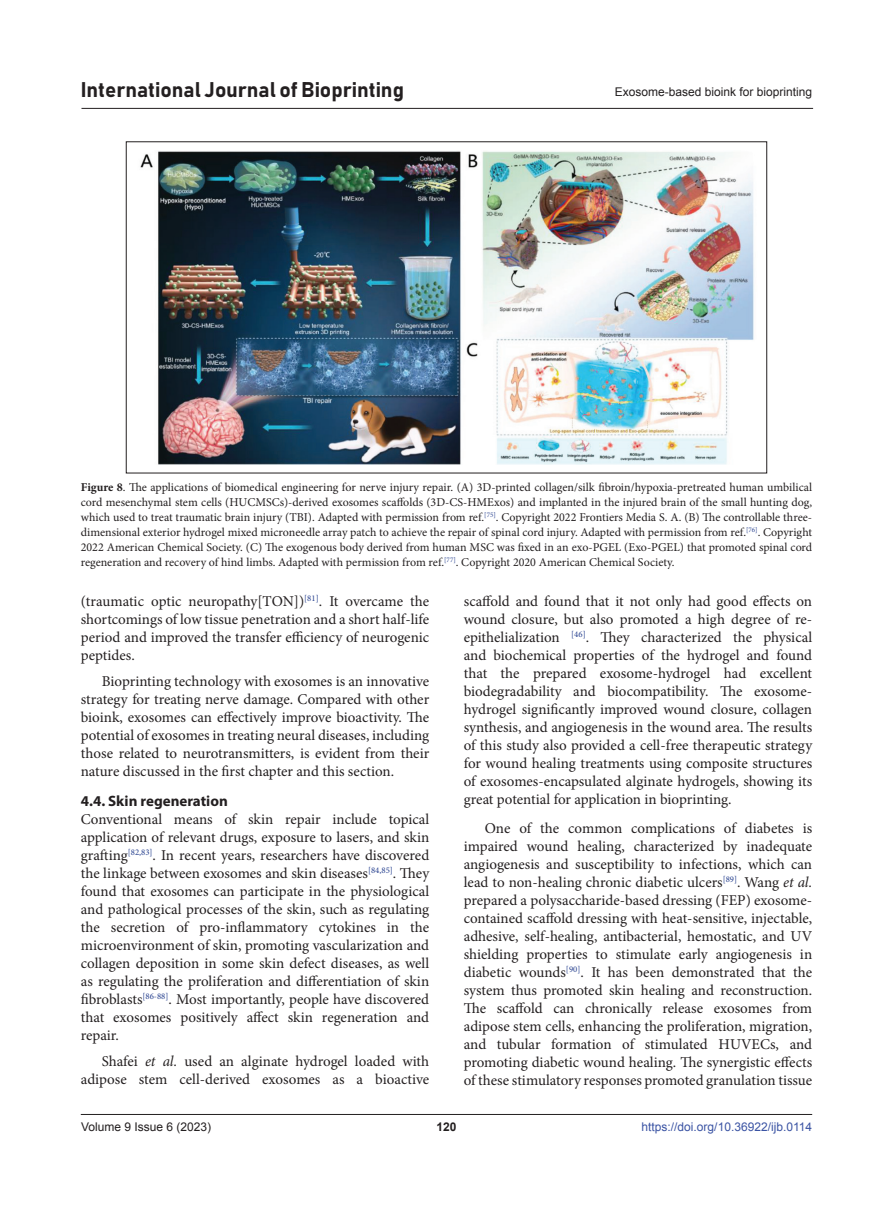
<style>
.page{position:relative;width:893px;height:1212px;background:#fff}
.page>*{position:absolute;margin:0;border:0;box-sizing:border-box;transform-origin:0 0}
.t1{font:21px "Bahnschrift";color:#231f20}
.body_text{font:15px/18px "Minion Pro";color:#231f20;text-align:justify}
.body_text_first{font:15px/18px "Minion Pro";color:#231f20;text-align:justify}
.Head2{font:700 15px "Myriad Pro";color:#231f20}
.figLends{font:12px/15px "Minion Pro";color:#231f20;text-align:justify}
.t2{font:12px "Arial";color:#231f20}
.t3{font:12px "Arial";color:#3a53a3}
.t4{font:700 12px "Arial";color:#231f20}
.s1{font-weight:700}
.s2{font-style:italic}
</style>
<div class="page">
<hr style="left:81px;top:1114px;width:731px;height:1px;background:#231f20">
<hr style="left:81px;top:108px;width:732px;height:1px;background:#231f20">
<img style="left:140px;top:151px;width:614px;height:313px">
<h1 class="t1" style="left:81px;top:77px;width:325px">International Journal of Bioprinting</h1>
<p class="t2" style="left:615px;top:84px;width:199px">Exosome-based bioink for bioprinting</p>
<p class="figLends" style="left:81px;top:480px;width:733px"><span class="s1">Figure 8</span>. The applications of biomedical engineering for nerve injury repair. (A) 3D-printed collagen/silk fibroin/hypoxia-pretreated human umbilical cord mesenchymal stem cells (HUCMSCs)-derived exosomes scaffolds (3D-CS-HMExos) and implanted in the injured brain of the small hunting dog, which used to treat traumatic brain injury (TBI). Adapted with permission from ref.<sup>[75]</sup>. Copyright 2022 Frontiers Media S. A. (B) The controllable three&shy;dimensional exterior hydrogel mixed microneedle array patch to achieve the repair of spinal cord injury. Adapted with permission from ref.<sup>[76]</sup>. Copyright 2022 American Chemical Society. (C) The exogenous body derived from human MSC was fixed in an exo-PGEL (Exo-PGEL) that promoted spinal cord regeneration and recovery of hind limbs. Adapted with permission from ref.<sup>[77]</sup>. Copyright 2020 American Chemical Society.</p>
<p class="body_text" style="left:81px;top:592px;width:350px">(traumatic optic neuropathy[TON])<sup>[81]</sup>. It overcame the shortcomings of low tissue penetration and a short half-life period and improved the transfer efficiency of neurogenic peptides.</p>
<p class="body_text" style="left:81px;top:672px;width:350px;text-indent:21px">Bioprinting technology with exosomes is an innovative strategy for treating nerve damage. Compared with other bioink, exosomes can effectively improve bioactivity. The potential of exosomes in treating neural diseases, including those related to neurotransmitters, is evident from their nature discussed in the first chapter and this section.</p>
<p class="Head2" style="left:81px;top:791px;width:149px">4.4. Skin regeneration</p>
<p class="body_text_first" style="left:81px;top:810px;width:350px">Conventional means of skin repair include topical application of relevant drugs, exposure to lasers, and skin grafting<sup>[82,83]</sup>. In recent years, researchers have discovered the linkage between exosomes and skin diseases<sup>[84,85]</sup>. They found that exosomes can participate in the physiological and pathological processes of the skin, such as regulating the secretion of pro-inflammatory cytokines in the microenvironment of skin, promoting vascularization and collagen deposition in some skin defect diseases, as well as regulating the proliferation and differentiation of skin fibroblasts<sup>[86-88]</sup>. Most importantly, people have discovered that exosomes positively affect skin regeneration and repair.</p>
<p class="body_text" style="left:81px;top:1052px;width:350px;text-align:right">Shafei <span class="s2">et al.</span> used an alginate hydrogel loaded with adipose stem cell-derived exosomes as a bioactive</p>
<p class="body_text" style="left:464px;top:592px;width:350px">scaffold and found that it not only had good effects on wound closure, but also promoted a high degree of re&shy;epithelialization <sup>[46]</sup>. They characterized the physical and biochemical properties of the hydrogel and found that the prepared exosome-hydrogel had excellent biodegradability and biocompatibility. The exosome&shy;hydrogel significantly improved wound closure, collagen synthesis, and angiogenesis in the wound area. The results of this study also provided a cell-free therapeutic strategy for wound healing treatments using composite structures of exosomes-encapsulated alginate hydrogels, showing its great potential for application in bioprinting.</p>
<p class="body_text" style="left:464px;top:819px;width:350px;text-indent:21px">One of the common complications of diabetes is impaired wound healing, characterized by inadequate angiogenesis and susceptibility to infections, which can lead to non-healing chronic diabetic ulcers<sup>[89]</sup>. Wang <span class="s2">et al. </span>prepared a polysaccharide-based dressing (FEP) exosome&shy;contained scaffold dressing with heat-sensitive, injectable, adhesive, self-healing, antibacterial, hemostatic, and UV shielding properties to stimulate early angiogenesis in diabetic wounds<sup>[90]</sup>. It has been demonstrated that the system thus promoted skin healing and reconstruction.<br>The scaffold can chronically release exosomes from adipose stem cells, enhancing the proliferation, migration, and tubular formation of stimulated HUVECs, and promoting diabetic wound healing. The synergistic effects of these stimulatory responses promoted granulation tissue</p>
<p class="t2" style="left:81px;top:1119px;width:132px">Volume 9 Issue 6 (2023)</p>
<p class="t4" style="left:436px;top:1119px;width:22px">120</p>
<p class="t3" style="left:642px;top:1119px;width:172px">https://doi.org/10.36922/ijb.0114</p>
</div>
